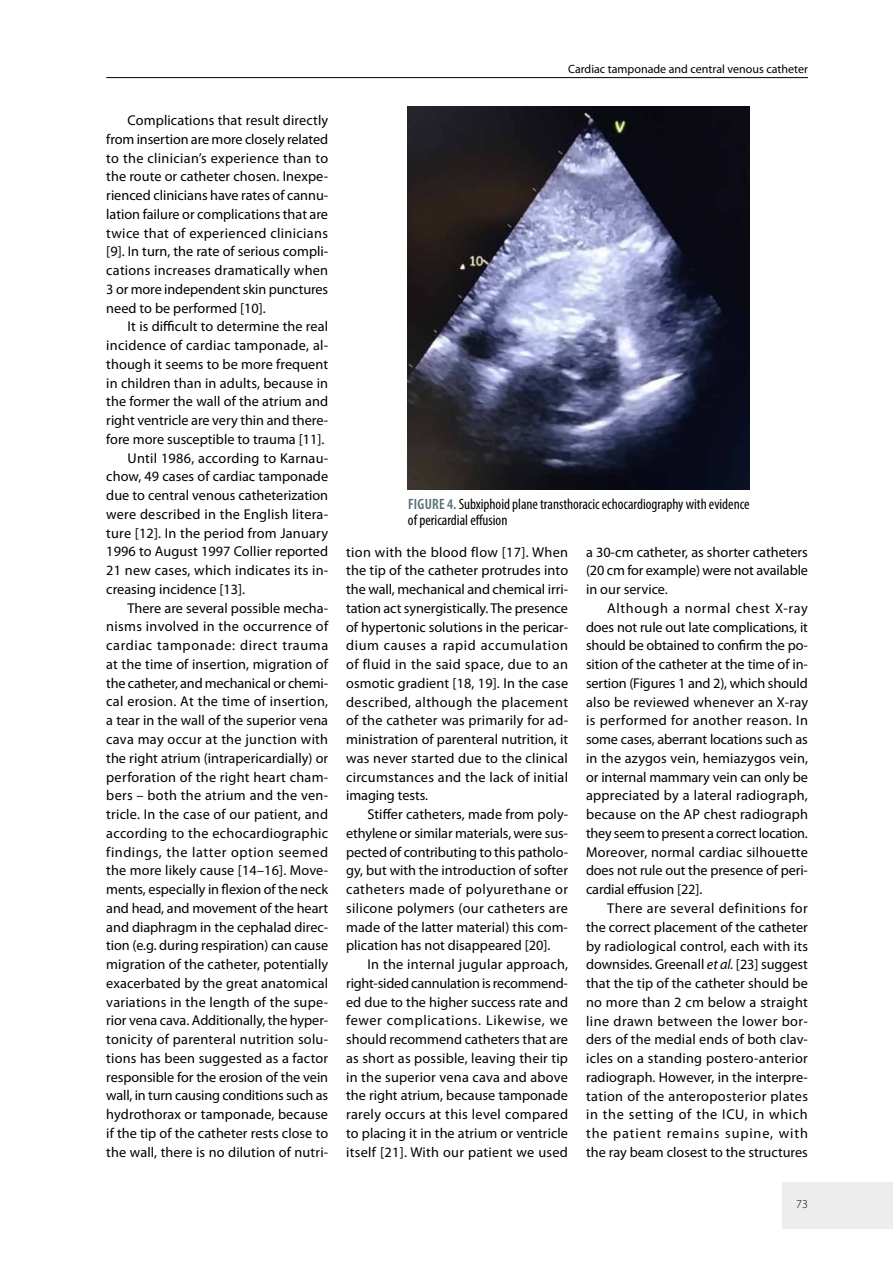
<style>
.page{position:relative;width:893px;height:1263px;background:#fff}
.page>*{position:absolute;margin:0;border:0;box-sizing:border-box;transform-origin:0 0}
.t1{font:condensed 15px/16.5px "Myriad Pro";color:#000}
.t2{font:14.25px/18.8px "Myriad Pro";letter-spacing:.005em;color:#000;text-align:justify}
.t3{font:14.25px "Myriad Pro";letter-spacing:-.015em;color:#000}
.t4{font:14.25px "Myriad Pro";letter-spacing:.04em;color:#000}
.t5{font:14.25px "Myriad Pro";letter-spacing:.045em;color:#000}
.t6{font:12px "Myriad Pro";color:#000}
.t7{font:300 12px "Myriad Pro";color:#000}
.s1{font-weight:600;color:#556d76}
.s2{font-style:italic}
</style>
<div class="page">
<div style="left:782px;top:1182px;width:111px;height:47px;background:#ededed"></div>
<hr style="left:106px;top:77px;width:702px;height:1px;background:#000">
<img style="left:407px;top:106px;width:342px;height:383px">
<p class="t2" style="left:106px;top:111px;width:223px;text-indent:21px">Complications that result directly from insertion are more closely related to the clinician’s experience than to the route or catheter chosen. Inexpe&shy;rienced clinicians have rates of cannu&shy;lation failure or complications that are twice that of experienced clinicians [9]. In turn, the rate of serious compli&shy;cations increases dramatically when 3 or more independent skin punctures need to be performed [10].</p>
<p class="t2" style="left:128px;top:317px;width:202px">It is difficult to determine the real</p>
<p class="t2" style="left:106px;top:336px;width:223px">incidence of cardiac tamponade, al-</p>
<p class="t2" style="left:106px;top:354px;width:223px">though it seems to be more frequent</p>
<p class="t2" style="left:106px;top:373px;width:223px">in children than in adults, because in</p>
<p class="t2" style="left:106px;top:392px;width:223px">the former the wall of the atrium and</p>
<p class="t2" style="left:106px;top:411px;width:223px">right ventricle are very thin and there-</p>
<p class="t2" style="left:106px;top:429px;width:220px">fore more susceptible to trauma [11].</p>
<p class="t2" style="left:128px;top:448px;width:202px">Until 1986, according to Karnau-</p>
<p class="t2" style="left:106px;top:467px;width:223px">chow, 49 cases of cardiac tamponade</p>
<p class="t2" style="left:106px;top:486px;width:223px">due to central venous catheterization</p>
<p class="t2" style="left:106px;top:504px;width:223px">were described in the English litera-</p>
<p class="t2" style="left:106px;top:523px;width:223px">ture [12]. In the period from January</p>
<p class="t2" style="left:106px;top:542px;width:223px">1996 to August 1997 Collier reported</p>
<p class="t2" style="left:106px;top:561px;width:223px">21 new cases, which indicates its in-</p>
<p class="t2" style="left:106px;top:579px;width:140px">creasing incidence [13].</p>
<p class="t2" style="left:128px;top:598px;width:202px">There are several possible mecha-</p>
<p class="t2" style="left:106px;top:617px;width:223px">nisms involved in the occurrence of</p>
<p class="t5" style="left:106px;top:637px;width:223px">cardiac tamponade: direct trauma</p>
<p class="t2" style="left:106px;top:655px;width:223px">at the time of insertion, migration of</p>
<p class="t3" style="left:106px;top:674px;width:223px">the catheter, and mechanical or chemi-</p>
<p class="t2" style="left:106px;top:692px;width:223px">cal erosion. At the time of insertion,</p>
<p class="t2" style="left:106px;top:711px;width:223px">a tear in the wall of the superior vena</p>
<p class="t2" style="left:106px;top:730px;width:223px">cava may occur at the junction with</p>
<p class="t2" style="left:106px;top:748px;width:223px">the right atrium (intrapericardially) or</p>
<p class="t2" style="left:106px;top:767px;width:223px">perforation of the right heart cham-</p>
<p class="t2" style="left:106px;top:786px;width:223px">bers – both the atrium and the ven-</p>
<p class="t2" style="left:106px;top:805px;width:223px">tricle. In the case of our patient, and</p>
<p class="t2" style="left:106px;top:823px;width:223px">according to the echocardiographic</p>
<p class="t4" style="left:106px;top:843px;width:223px">findings, the latter option seemed</p>
<p class="t2" style="left:106px;top:861px;width:223px">the more likely cause [14–16]. Move-</p>
<p class="t2" style="left:106px;top:880px;width:223px">ments, especially in flexion of the neck</p>
<p class="t2" style="left:106px;top:898px;width:223px">and head, and movement of the heart</p>
<p class="t2" style="left:106px;top:917px;width:223px">and diaphragm in the cephalad direc-</p>
<p class="t2" style="left:106px;top:936px;width:223px">tion (e.g. during respiration) can cause</p>
<p class="t2" style="left:106px;top:955px;width:223px">migration of the catheter, potentially</p>
<p class="t2" style="left:106px;top:973px;width:223px">exacerbated by the great anatomical</p>
<p class="t2" style="left:106px;top:992px;width:223px">variations in the length of the supe-</p>
<p class="t2" style="left:106px;top:1011px;width:223px">rior vena cava. Additionally, the hyper-</p>
<p class="t2" style="left:106px;top:1030px;width:223px">tonicity of parenteral nutrition solu-</p>
<p class="t2" style="left:106px;top:1048px;width:223px">tions has been suggested as a factor</p>
<p class="t2" style="left:106px;top:1067px;width:223px">responsible for the erosion of the vein</p>
<p class="t2" style="left:106px;top:1086px;width:223px">wall, in turn causing conditions such as</p>
<p class="t2" style="left:106px;top:1105px;width:223px">hydrothorax or tamponade, because</p>
<p class="t2" style="left:106px;top:1123px;width:223px">if the tip of the catheter rests close to</p>
<p class="t2" style="left:106px;top:1142px;width:223px">the wall, there is no dilution of nutri-</p>
<p class="t6" style="left:568px;top:62px;width:241px">Cardiac tamponade and central venous catheter</p>
<p class="t1" style="left:408px;top:495px;width:343px"><span class="s1">FIGURE 4.</span> Subxiphoid plane transthoracic echocardiography with evidence of pericardial effusion</p>
<p class="t2" style="left:346px;top:542px;width:223px">tion with the blood flow [17]. When the tip of the catheter protrudes into the wall, mechanical and chemical irri&shy;tation act synergistically. The presence of hypertonic solutions in the pericar&shy;dium causes a rapid accumulation of fluid in the said space, due to an osmotic gradient [18, 19]. In the case described, although the placement of the catheter was primarily for ad&shy;ministration of parenteral nutrition, it was never started due to the clinical circumstances and the lack of initial imaging tests.</p>
<p class="t2" style="left:346px;top:805px;width:223px;text-indent:21px">Stiffer catheters, made from poly&shy;ethylene or similar materials, were sus&shy;pected of contributing to this patholo&shy;gy, but with the introduction of softer catheters made of polyurethane or silicone polymers (our catheters are made of the latter material) this com&shy;plication has not disappeared [20].</p>
<p class="t2" style="left:346px;top:955px;width:223px;text-indent:21px">In the internal jugular approach, right-sided cannulation is recommend&shy;ed due to the higher success rate and fewer complications. Likewise, we should recommend catheters that are as short as possible, leaving their tip in the superior vena cava and above the right atrium, because tamponade rarely occurs at this level compared to placing it in the atrium or ventricle itself [21]. With our patient we used</p>
<p class="t2" style="left:586px;top:542px;width:223px">a 30-cm catheter, as shorter catheters (20 cm for example) were not available in our service.</p>
<p class="t2" style="left:586px;top:598px;width:223px;text-indent:21px">Although a normal chest X-ray does not rule out late complications, it should be obtained to confirm the po&shy;sition of the catheter at the time of in&shy;sertion (Figures 1 and 2), which should also be reviewed whenever an X-ray is performed for another reason. In some cases, aberrant locations such as in the azygos vein, hemiazygos vein, or internal mammary vein can only be appreciated by a lateral radiograph, because on the AP chest radiograph they seem to present a correct location.<br>Moreover, normal cardiac silhouette does not rule out the presence of peri&shy;cardial effusion [22].</p>
<p class="t2" style="left:586px;top:899px;width:223px;text-indent:21px">There are several definitions for the correct placement of the catheter by radiological control, each with its downsides. Greenall <span class="s2">et al.</span> [23] suggest that the tip of the catheter should be no more than 2 cm below a straight line drawn between the lower bor&shy;ders of the medial ends of both clav&shy;icles on a standing postero-anterior radiograph. However, in the interpre&shy;tation of the anteroposterior plates in the setting of the ICU, in which the patient remains supine, with the ray beam closest to the structures</p>
<p class="t7" style="left:796px;top:1197px;width:13px">73</p>
</div>
